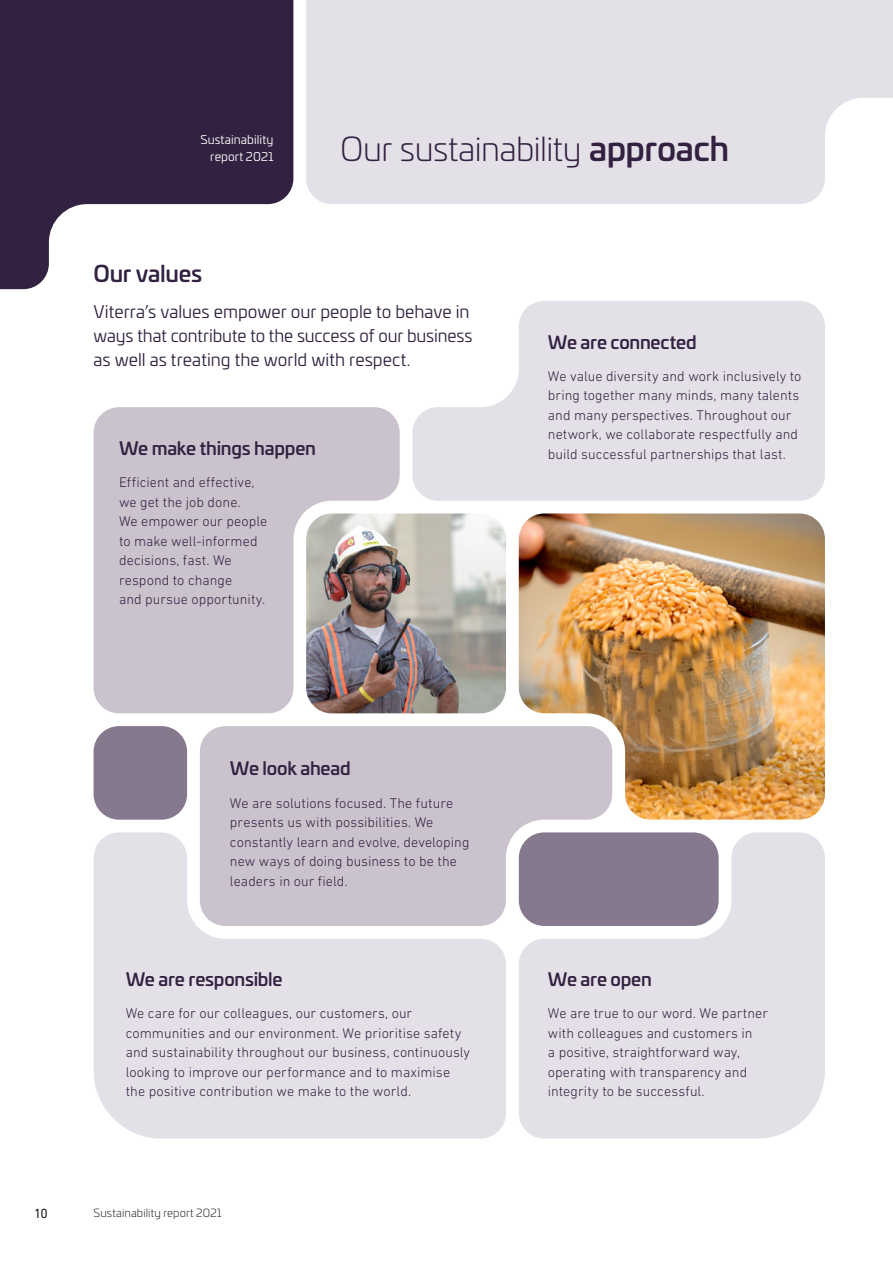
<style>
.page{position:relative;width:893px;height:1263px;background:#fff}
.page>*{position:absolute;margin:0;border:0;box-sizing:border-box;transform-origin:0 0}
.t1{font:300 33px "Univia Pro";letter-spacing:-.015em;color:#322140}
.t2{font:500 22.5px "Univia Pro";letter-spacing:-.015em;color:#322140}
.t3{font:500 18px "Univia Pro";letter-spacing:-.015em;color:#322140}
.t4{font:17.25px/24px "Univia Pro";color:#322140}
.t5{font:300 14.25px/19.5px "DIN Next LT Pro";letter-spacing:.005em;color:#322140}
.t6{font:13.5px "DIN Next LT Pro";color:#1d1d1b}
.t7{font:12px/16.5px "Univia Pro";letter-spacing:.01em;color:#fff;text-align:right}
.t8{font:300 11.25px "Univia Pro";letter-spacing:.015em;color:#1d1d1b}
.s1{font-weight:500}
</style>
<div class="page">
<svg style="left:0;top:0;width:293px;height:289px;fill:#322140"></svg>
<div style="left:306px;top:0;width:587px;height:204px;background:#e4e0e7"></div>
<div style="left:94px;top:407px;width:306px;height:306px;background:#cac3ce"></div>
<svg style="left:519px;top:832px;width:306px;height:306px;background:#e5e2e8"></svg>
<svg style="left:412px;top:301px;width:413px;height:200px;background:#e7e4ea"></svg>
<div style="left:200px;top:726px;width:339px;height:200px;background:#cac3ce"></div>
<svg style="left:94px;top:832px;width:412px;height:306px;background:#dfdbe2"></svg>
<img style="left:306px;top:513px;width:200px;height:200px">
<img style="left:519px;top:513px;width:306px;height:307px">
<div style="left:519px;top:832px;width:200px;height:94px;background:#86788d;border-radius:26px"></div>
<div style="left:94px;top:726px;width:93px;height:94px;background:#86788d;border-radius:26px"></div>
<p class="t7" style="left:200px;top:131px;width:75px">Sustainability report 2021</p>
<h1 class="t1" style="left:340px;top:125px;width:390px">Our sustainability <span class="s1">approach</span></h1>
<h2 class="t2" style="left:94px;top:256px;width:110px">Our values</h2>
<p class="t4" style="left:94px;top:299px;width:381px">Viterra’s values empower our people to behave in ways that contribute to the success of our business as well as treating the world with respect.</p>
<p class="t3" style="left:119px;top:434px;width:198px">We make things happen</p>
<p class="t5" style="left:119px;top:472px;width:150px">Efficient and effective, we get the job done.<br>We empower our people to make well-informed decisions, fast. We respond to change<br>and pursue opportunity.</p>
<p class="t3" style="left:230px;top:755px;width:122px">We look ahead</p>
<p class="t5" style="left:230px;top:793px;width:241px">We are solutions focused. The future presents us with possibilities. We constantly learn and evolve, developing new ways of doing business to be the leaders in our field.</p>
<p class="t3" style="left:126px;top:965px;width:158px">We are responsible</p>
<p class="t5" style="left:126px;top:1003px;width:346px">We care for our colleagues, our customers, our communities and our environment. We prioritise safety and sustainability throughout our business, continuously looking to improve our performance and to maximise the positive contribution we make to the world.</p>
<p class="t6" style="left:34px;top:1205px;width:15px">10</p>
<p class="t8" style="left:94px;top:1204px;width:129px">Sustainability report 2021</p>
<p class="t3" style="left:548px;top:328px;width:150px">We are connected</p>
<p class="t5" style="left:548px;top:366px;width:255px">We value diversity and work inclusively to bring together many minds, many talents and many perspectives. Throughout our network, we collaborate respectfully and build successful partnerships that last.</p>
<p class="t3" style="left:548px;top:965px;width:105px">We are open</p>
<p class="t5" style="left:548px;top:1003px;width:222px">We are true to our word. We partner with colleagues and customers in<br>a positive, straightforward way, operating with transparency and integrity to be successful.</p>
</div>
